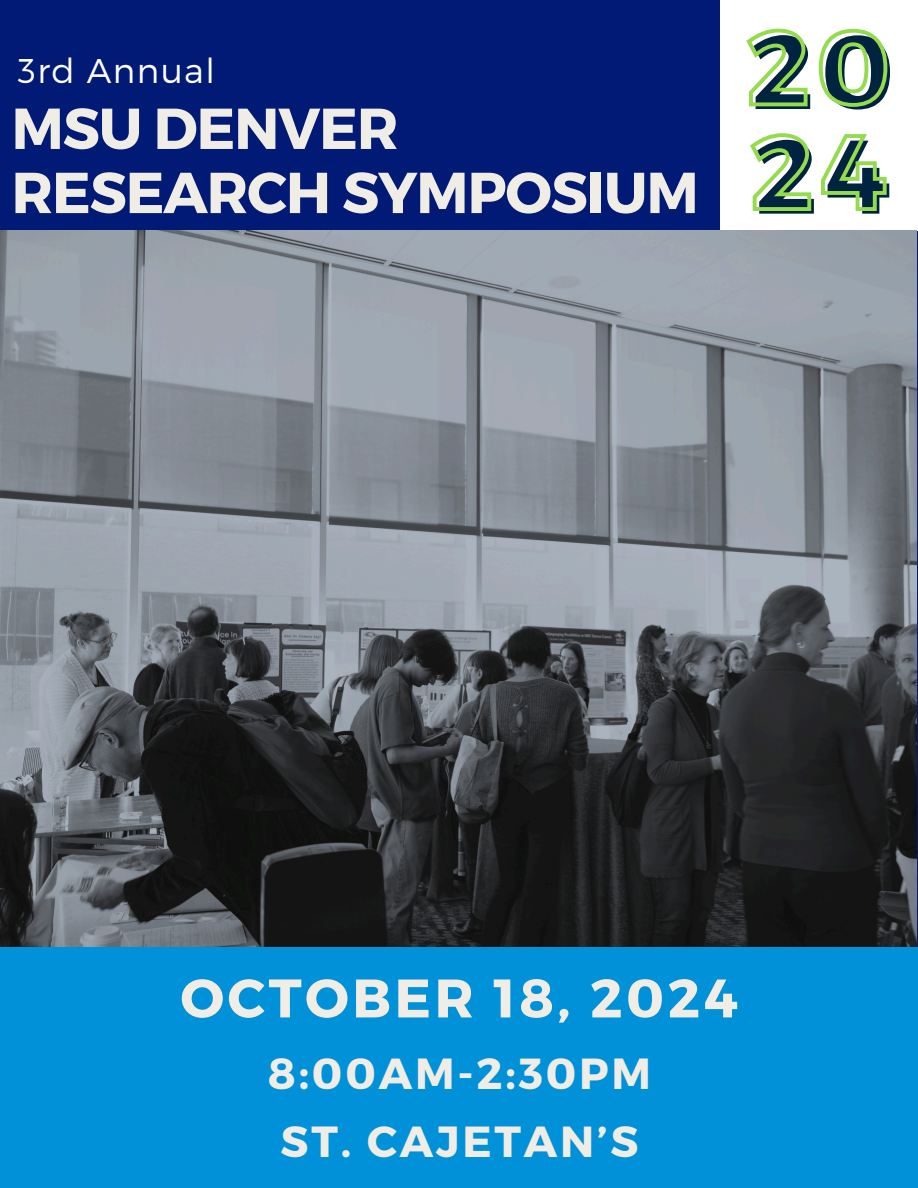
<style>
.page{position:relative;width:918px;height:1188px;background:#001a76}
.page>*{position:absolute;margin:0;border:0;box-sizing:border-box;transform-origin:0 0}
.t1{font:700 104.25px/104.7px "Montserrat";color:#002340}
.t2{font:700 57.6px/64.2px "Montserrat";letter-spacing:-.02em;color:#f0ede6}
.t3{font:700 54.15px "Montserrat";letter-spacing:.065em;color:#f0ede6}
.t4{font:700 43.5px/67.5px "Montserrat";letter-spacing:.065em;color:#f0ede6}
.t5{font:300 34.35px "Montserrat";letter-spacing:.04em;color:#fff}
</style>
<div class="page">
<div style="left:720px;top:0;width:198px;height:230px;background:#fff"></div>
<img style="left:0;top:230px;width:916px;height:718px">
<div style="left:0;top:948px;width:918px;height:240px;background:#0091d8"></div>
<svg style="left:746px;top:28px;width:142px;height:79px"></svg>
<svg style="left:750px;top:133px;width:137px;height:78px"></svg>
<p class="t5" style="left:18px;top:48px;width:199px">3rd Annual</p>
<p class="t2" style="left:11px;top:93px;width:689px">MSU DENVER<br>RESEARCH SYMPOSIUM</p>
<h1 class="t1" style="left:751px;top:14px;width:145px">20<br>24</h1>
<p class="t3" style="left:180px;top:963px;width:559px">OCTOBER 18, 2024</p>
<p class="t4" style="left:268px;top:1038px;width:385px">8:00AM-2:30PM<br>ST. CAJETAN’S</p>
</div>
